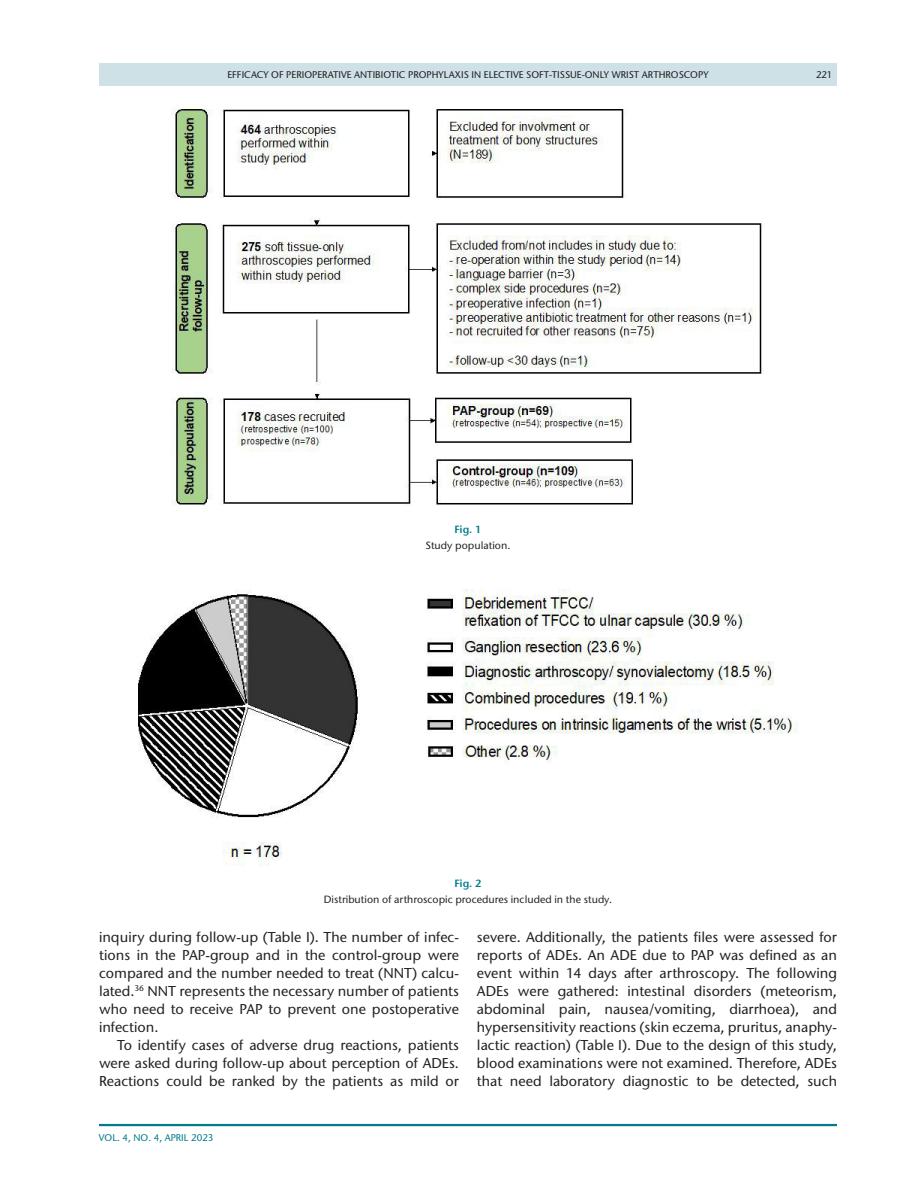
<style>
.page{position:relative;width:918px;height:1188px;background:#fff}
.page>*{position:absolute;margin:0;border:0;box-sizing:border-box;transform-origin:0 0}
.t1{font:500 14.25px/18px "Stone Sans ITC Pro";color:#231f20;text-align:justify}
.t2{font:500 10.5px "Stone Sans ITC Pro";color:#231f20}
.t3{font:600 10.5px "Stone Sans ITC Pro";letter-spacing:-.005em;color:#007c89}
.t4{font:500 9.75px "Stone Sans ITC Pro";color:#231f20}
.t5{font:500 9.75px "Stone Sans ITC Pro";color:#007c89}
</style>
<div class="page">
<hr style="left:99px;top:1124px;width:738px;height:2px;background:#007c89">
<div style="left:99px;top:63px;width:738px;height:23px;background:#cee1e6"></div>
<img style="left:171px;top:105px;width:591px;height:404px">
<img style="left:138px;top:590px;width:660px;height:276px">
<p class="t4" style="left:227px;top:68px;width:483px">EFFICACY OF PERIOPERATIVE ANTIBIOTIC PROPHYLAXIS IN ELECTIVE SOFT-TISSUE-ONLY WRIST ARTHROSCOPY</p>
<p class="t4" style="left:816px;top:68px;width:18px">221</p>
<p class="t3" style="left:454px;top:522px;width:29px">Fig. 1</p>
<p class="t2" style="left:426px;top:539px;width:86px">Study population.</p>
<p class="t3" style="left:454px;top:877px;width:29px">Fig. 2</p>
<p class="t2" style="left:324px;top:893px;width:290px">Distribution of arthroscopic procedures included in the study.</p>
<p class="t1" style="left:99px;top:928px;width:362px">inquiry during follow-up (Table I). The number of infec&shy;tions in the PAP-group and in the control-group were compared and the number needed to treat (NNT) calcu&shy;lated.<sup>36</sup> NNT represents the necessary number of patients who need to receive PAP to prevent one postoperative infection.</p>
<p class="t1" style="left:99px;top:1036px;width:362px;text-indent:18px">To identify cases of adverse drug reactions, patients were asked during follow-up about perception of ADEs.<br>Reactions could be ranked by the patients as mild or</p>
<p class="t5" style="left:99px;top:1132px;width:116px">VOL. 4, NO. 4, APRIL 2023</p>
<p class="t1" style="left:477px;top:928px;width:362px">severe. Additionally, the patients files were assessed for reports of ADEs. An ADE due to PAP was defined as an event within 14 days after arthroscopy. The following ADEs were gathered: intestinal disorders (meteorism, abdominal pain, nausea/vomiting, diarrhoea), and hypersensitivity reactions (skin eczema, pruritus, anaphy&shy;lactic reaction) (Table I). Due to the design of this study, blood examinations were not examined. Therefore, ADEs that need laboratory diagnostic to be detected, such</p>
</div>
